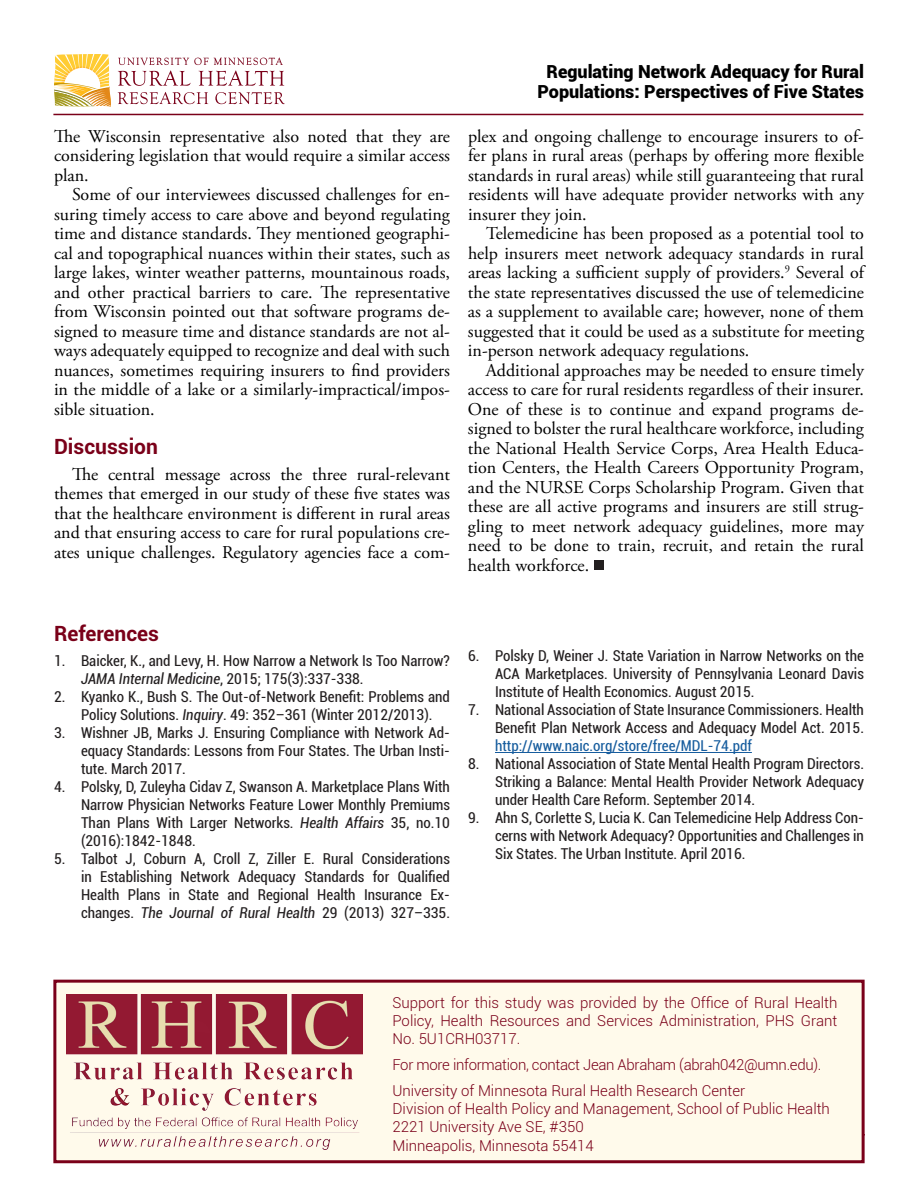
<style>
.page{position:relative;width:918px;height:1188px;background:#fff}
.page>*{position:absolute;margin:0;border:0;box-sizing:border-box;transform-origin:0 0}
.Section_header{font:700 21px "Roboto";color:#7a0019}
.t1{font:18px/19.5px "Adobe Garamond Pro";color:#000;text-align:justify}
.t2{font:900 18px/19.5px "Roboto";color:#000;text-align:center}
.t3{font:condensed 15px/18px "Roboto";color:#231f20;text-align:justify}
.t4{font:300 15px/18px "Roboto";color:#7a0019;text-align:justify}
.t5{font:300 15px "Roboto";letter-spacing:-.02em;color:#7a0019}
.s1{font-style:italic}
.s2{color:#175d9e}
</style>
<div class="page">
<hr style="left:53px;top:114px;width:810px;height:1px;background:#7a0019">
<svg style="left:118px;top:92px;width:90px;height:12px"></svg>
<svg style="left:215px;top:92px;width:70px;height:12px"></svg>
<svg style="left:118px;top:58px;width:166px;height:28px"></svg>
<svg style="left:54px;top:54px;width:57px;height:53px"></svg>
<hr style="left:495px;top:752px;width:257px;height:1px;background:#175d9e">
<div style="left:594px;top:560px;width:9px;height:10px;background:#231f20"></div>
<div style="left:53px;top:980px;width:812px;height:183px;background:#fffaeb;border:3px solid #7a0019"></div>
<img style="left:67px;top:994px;width:296px;height:156px">
<p class="t1" style="left:54px;top:127px;width:397px">The Wisconsin representative also noted that they are considering legislation that would require a similar access plan.</p>
<p class="t1" style="left:54px;top:185px;width:398px;text-indent:18px">Some of our interviewees discussed challenges for en&shy;suring timely access to care above and beyond regulating time and distance standards. They mentioned geographi&shy;cal and topographical nuances within their states, such as large lakes, winter weather patterns, mountainous roads, and other practical barriers to care. The representative from Wisconsin pointed out that software programs de&shy;signed to measure time and distance standards are not al&shy;ways adequately equipped to recognize and deal with such nuances, sometimes requiring insurers to find providers in the middle of a lake or a similarly-impractical/impos&shy;sible situation.</p>
<p class="Section_header" style="left:54px;top:431px;width:105px">Discussion</p>
<p class="t1" style="left:54px;top:465px;width:398px;text-indent:18px">The central message across the three rural-relevant themes that emerged in our study of these five states was that the healthcare environment is different in rural areas and that ensuring access to care for rural populations cre&shy;ates unique challenges. Regulatory agencies face a com-</p>
<p class="t2" style="left:538px;top:61px;width:328px">Regulating Network Adequacy for Rural<br>Populations: Perspectives of Five States</p>
<p class="t1" style="left:468px;top:127px;width:398px">plex and ongoing challenge to encourage insurers to of&shy;fer plans in rural areas (perhaps by offering more flexible standards in rural areas) while still guaranteeing that rural residents will have adequate provider networks with any insurer they join.</p>
<p class="t1" style="left:468px;top:224px;width:398px;text-indent:18px">Telemedicine has been proposed as a potential tool to help insurers meet network adequacy standards in rural areas lacking a sufficient supply of providers.<sup>9</sup> Several of the state representatives discussed the use of telemedicine as a supplement to available care; however, none of them suggested that it could be used as a substitute for meeting in-person network adequacy regulations.</p>
<p class="t1" style="left:468px;top:361px;width:398px;text-indent:18px">Additional approaches may be needed to ensure timely access to care for rural residents regardless of their insurer.<br>One of these is to continue and expand programs de&shy;signed to bolster the rural healthcare workforce, including the National Health Service Corps, Area Health Educa&shy;tion Centers, the Health Careers Opportunity Program, and the NURSE Corps Scholarship Program. Given that these are all active programs and insurers are still strug&shy;gling to meet network adequacy guidelines, more may need to be done to train, recruit, and retain the rural health workforce.</p>
<p class="Section_header" style="left:54px;top:619px;width:107px">References</p>
<p class="t3" style="left:81px;top:651px;width:370px;text-indent:-27px">1. Baicker, K., and Levy, H. How Narrow a Network Is Too Narrow?<br><span class="s1">JAMA Internal Medicine</span>, 2015; 175(3):337-338.</p>
<p class="t3" style="left:81px;top:687px;width:370px;text-indent:-27px">2. Kyanko K., Bush S. The Out-of-Network Benefit: Problems and<br>Policy Solutions. <span class="s1">Inquiry</span>. 49: 352–361 (Winter 2012/2013).</p>
<p class="t3" style="left:81px;top:723px;width:370px;text-indent:-27px">3. Wishner JB, Marks J. Ensuring Compliance with Network Ad&shy;equacy Standards: Lessons from Four States. The Urban Insti&shy;tute. March 2017.</p>
<p class="t3" style="left:81px;top:777px;width:371px;text-indent:-27px">4. Polsky, D, Zuleyha Cidav Z, Swanson A. Marketplace Plans With Narrow Physician Networks Feature Lower Monthly Premiums Than Plans With Larger Networks. <span class="s1">Health Affairs</span> 35, no.10 (2016):1842-1848.</p>
<p class="t3" style="left:81px;top:849px;width:371px;text-indent:-27px">5. Talbot J, Coburn A, Croll Z, Ziller E. Rural Considerations in Establishing Network Adequacy Standards for Qualified Health Plans in State and Regional Health Insurance Ex&shy;changes. <span class="s1">The Journal of Rural Health</span> 29 (2013) 327–335.</p>
<p class="t3" style="left:495px;top:647px;width:371px;text-indent:-27px">6. Polsky D, Weiner J. State Variation in Narrow Networks on the ACA Marketplaces. University of Pennsylvania Leonard Davis Institute of Health Economics. August 2015.</p>
<p class="t3" style="left:495px;top:701px;width:371px;text-indent:-27px">7. National Association of State Insurance Commissioners. Health Benefit Plan Network Access and Adequacy Model Act. 2015. <span class="s2">http://www.naic.org/store/free/MDL-74.pdf</span></p>
<p class="t3" style="left:495px;top:755px;width:371px;text-indent:-27px">8. National Association of State Mental Health Program Directors.<br>Striking a Balance: Mental Health Provider Network Adequacy under Health Care Reform. September 2014.</p>
<p class="t3" style="left:495px;top:809px;width:370px;text-indent:-27px">9. Ahn S, Corlette S, Lucia K. Can Telemedicine Help Address Con&shy;cerns with Network Adequacy? Opportunities and Challenges in Six States. The Urban Institute. April 2016.</p>
<p class="t4" style="left:393px;top:993px;width:446px">Support for this study was provided by the Office of Rural Health Policy, Health Resources and Services Administration, PHS Grant No. 5U1CRH03717.</p>
<p class="t5" style="left:393px;top:1054px;width:431px">For more information, contact Jean Abraham (abrah042@umn.edu).</p>
<p class="t4" style="left:393px;top:1081px;width:439px;text-align:left">University of Minnesota Rural Health Research Center<br>Division of Health Policy and Management, School of Public Health<br>2221 University Ave SE, #350</p>
<p class="t4" style="left:393px;top:1136px;width:203px">Minneapolis, Minnesota 55414</p>
</div>
